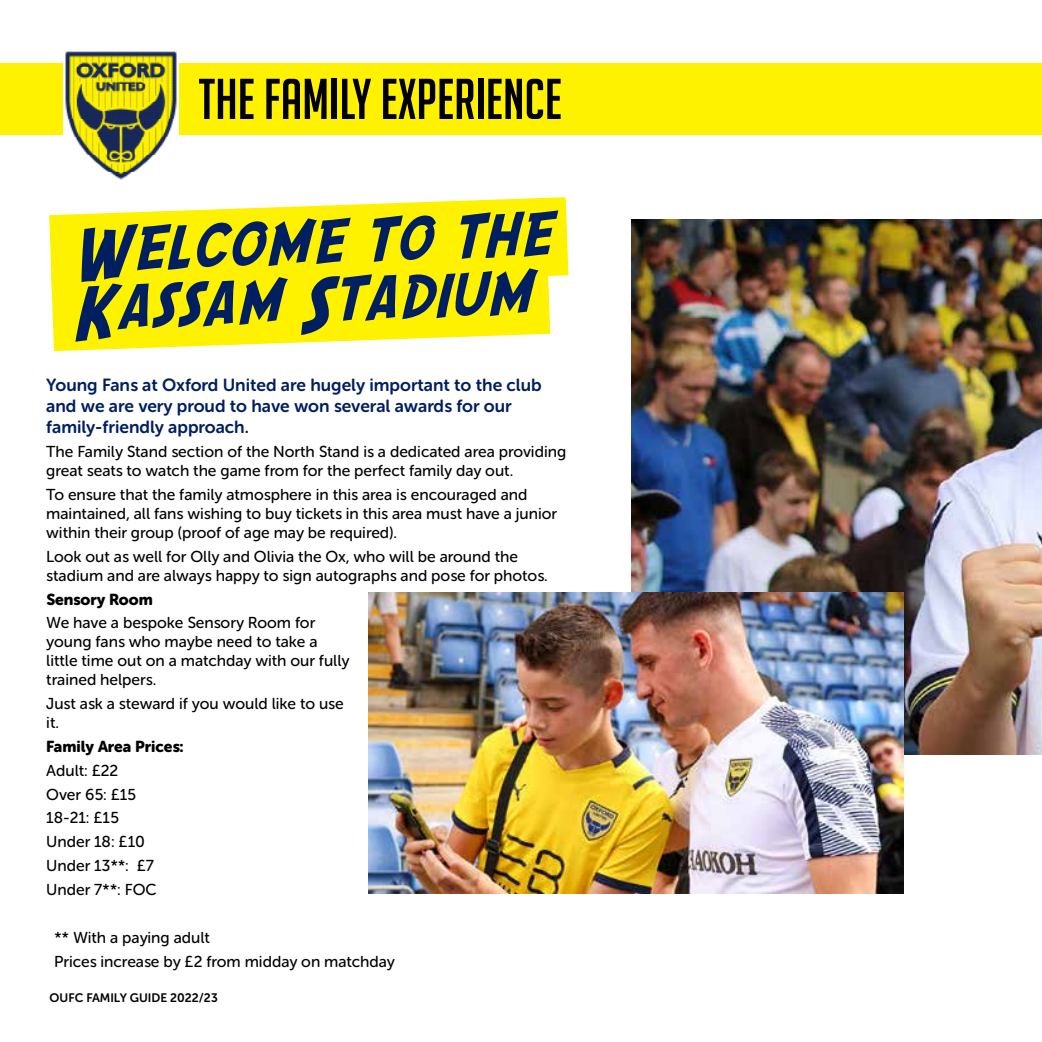
<style>
.page{position:relative;width:1042px;height:1042px;background:#fff}
.page>*{position:absolute;margin:0;border:0;box-sizing:border-box;transform-origin:0 0}
.t1{font:72.98px/57.8px "SF Comic Script";color:#001f60}
.t2{font:56px "Big Noodle Titling";color:#000}
.t3{font:17.5px/21px "Museo Sans Rounded 700";color:#001f60}
.t4{font:15.75px/18.9px "Museo Sans Rounded 500";color:#000}
.t5{font:15.75px "Museo Sans Rounded 900";color:#000}
.t6{font:12.25px "Museo Sans Rounded 700";color:#000}
</style>
<div class="page">
<img style="left:631px;top:219px;width:411px;height:536px">
<img style="left:369px;top:592px;width:535px;height:301px">
<svg style="left:84px;top:197px;width:564px;height:138px"></svg>
<svg style="left:49px;top:214px;width:581px;height:138px"></svg>
<div style="left:0;top:63px;width:1042px;height:72px;background:#fff200"></div>
<img style="left:63px;top:51px;width:115px;height:129px">
<h2 class="t2" style="left:198px;top:69px;width:365px">THE FAMILY EXPERIENCE</h2>
<h1 class="t1" style="left:69px;top:222px;width:481px;rotate:-2deg">Welcome to the<br>Kassam Stadium</h1>
<p class="t3" style="left:46px;top:375px;width:497px">Young Fans at Oxford United are hugely important to the club and we are very proud to have won several awards for our family-friendly approach.</p>
<p class="t4" style="left:46px;top:442px;width:521px">The Family Stand section of the North Stand is a dedicated area providing great seats to watch the game from for the perfect family day out.</p>
<p class="t4" style="left:46px;top:485px;width:512px">To ensure that the family atmosphere in this area is encouraged and maintained, all fans wishing to buy tickets in this area must have a junior within their group (proof of age may be required).</p>
<p class="t4" style="left:46px;top:547px;width:503px">Look out as well for Olly and Olivia the Ox, who will be around the stadium and are always happy to sign autographs and pose for photos.</p>
<p class="t5" style="left:46px;top:590px;width:108px">Sensory Room</p>
<p class="t4" style="left:46px;top:613px;width:305px">We have a bespoke Sensory Room for young fans who maybe need to take a little time out on a matchday with our fully trained helpers.</p>
<p class="t4" style="left:46px;top:694px;width:299px">Just ask a steward if you would like to use it.</p>
<p class="t5" style="left:46px;top:737px;width:139px">Family Area Prices:</p>
<p class="t4" style="left:46px;top:758px;width:112px;line-height:23.8px">Adult: £22<br>Over 65: £15<br>18-21: £15<br>Under 18: £10<br>Under 13**: £7<br>Under 7**: FOC</p>
<p class="t4" style="left:54px;top:925px;width:342px;line-height:23.8px">** With a paying adult<br>Prices increase by £2 from midday on matchday</p>
<p class="t6" style="left:50px;top:991px;width:169px">OUFC FAMILY GUIDE 2022/23</p>
</div>
